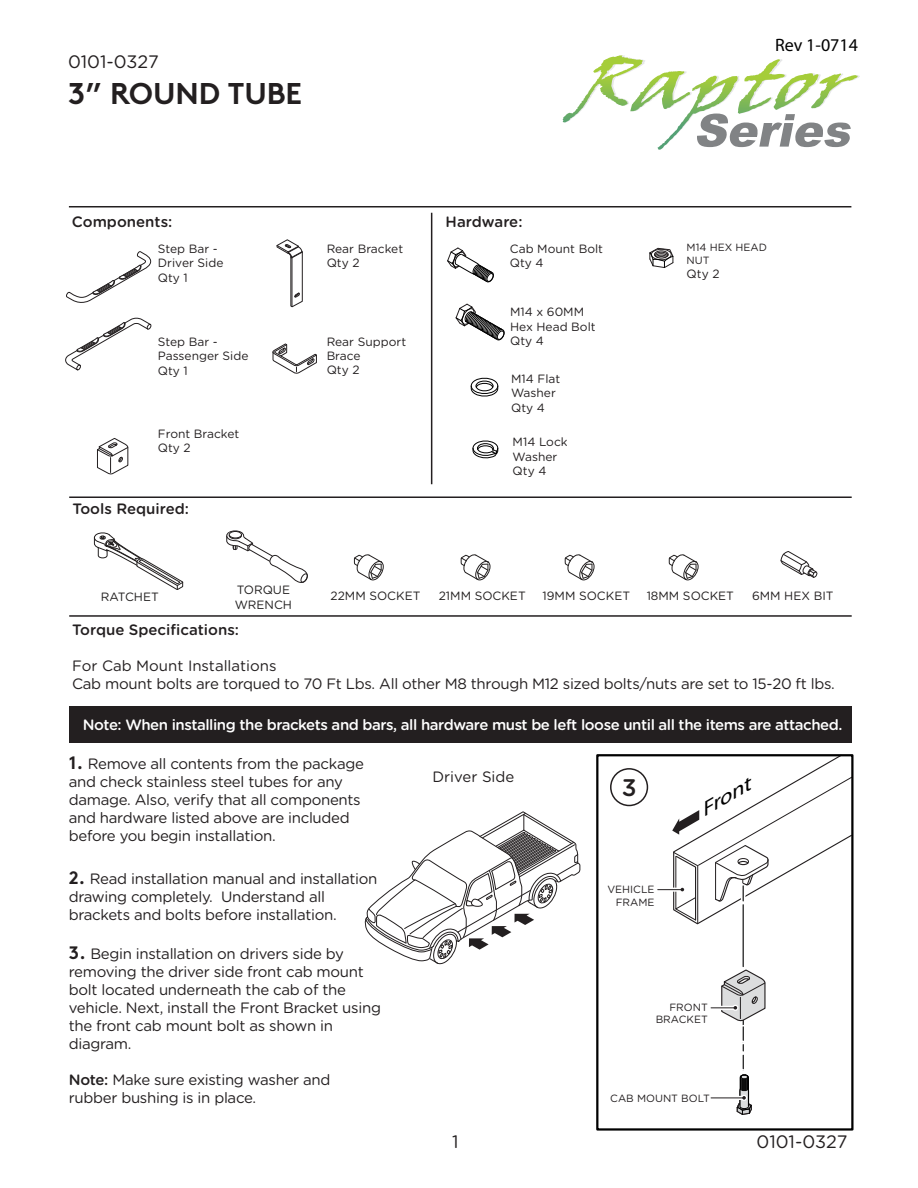
<style>
.page{position:relative;width:918px;height:1188px;background:#fff}
.page>*{position:absolute;margin:0;border:0;box-sizing:border-box;transform-origin:0 0}
.t1{font:700 30px "Brown";color:#231f20}
.t2{font:500 24px "Gotham Rounded";color:#231f20}
.t3{font:italic 18.9px "Myriad Pro";color:#000;scale:1.33 1}
.t4{font:18px "Gotham Rounded";letter-spacing:-.005em;color:#231f20}
.t5{font:18px "Myriad Pro";color:#000}
.t6{font:15px/18px "Gotham Rounded";letter-spacing:-.02em;color:#231f20}
.t7{font:500 15px "Gotham Rounded";letter-spacing:-.03em;color:#fff}
.t8{font:500 15px "Gotham Rounded";color:#231f20}
.t9{font:15px "Gotham Rounded";color:#231f20}
.t10{font:12px/14.4px "Gotham Rounded";color:#231f20}
.t11{font:12px "Gotham Rounded";color:#221f1f}
.t12{font:12px/14.4px "Gotham Rounded";color:#211f1f}
.t13{font:10.5px/12.6px "Gotham Rounded";color:#231f20;text-align:right}
.s1{font-family:"Brown";font-weight:700;font-size:18px}
.s2{font-weight:500}
</style>
<div class="page">
<svg style="left:66px;top:251px;width:85px;height:52px"></svg>
<svg style="left:65px;top:317px;width:87px;height:54px"></svg>
<svg style="left:447px;top:247px;width:47px;height:36px"></svg>
<svg style="left:455px;top:303px;width:50px;height:38px"></svg>
<svg style="left:563px;top:55px;width:297px;height:95px"></svg>
<div style="left:610px;top:768px;width:38px;height:38px;border:2px solid #231f20;border-radius:50%"></div>
<hr style="left:69px;top:206px;width:782px;height:1px;background:#231f20">
<svg style="left:472px;top:440px;width:27px;height:19px"></svg>
<hr style="left:431px;top:213px;width:1px;height:271px;background:#231f20">
<svg style="left:470px;top:377px;width:29px;height:20px"></svg>
<svg style="left:742px;top:953px;width:1px;height:14px"></svg>
<hr style="left:743px;top:905px;width:1px;height:62px;background:#000">
<svg style="left:657px;top:757px;width:194px;height:194px"></svg>
<div style="left:596px;top:754px;width:258px;height:377px;border:2px solid #000"></div>
<hr style="left:69px;top:496px;width:783px;height:2px;background:#231f20">
<hr style="left:69px;top:615px;width:783px;height:2px;background:#231f20">
<div style="left:69px;top:706px;width:783px;height:36px;background:#231f20"></div>
<svg style="left:710px;top:969px;width:56px;height:146px"></svg>
<svg style="left:97px;top:438px;width:32px;height:37px"></svg>
<svg style="left:364px;top:811px;width:217px;height:154px"></svg>
<svg style="left:276px;top:239px;width:27px;height:69px"></svg>
<svg style="left:272px;top:343px;width:45px;height:31px"></svg>
<svg style="left:649px;top:247px;width:25px;height:21px"></svg>
<svg style="left:460px;top:554px;width:31px;height:27px"></svg>
<svg style="left:564px;top:554px;width:31px;height:27px"></svg>
<svg style="left:669px;top:554px;width:30px;height:27px"></svg>
<svg style="left:354px;top:554px;width:30px;height:27px"></svg>
<svg style="left:94px;top:532px;width:90px;height:58px"></svg>
<svg style="left:226px;top:530px;width:82px;height:53px"></svg>
<svg style="left:780px;top:551px;width:38px;height:27px"></svg>
<p class="t4" style="left:68px;top:49px;width:92px">0101-0327</p>
<h1 class="t1" style="left:68px;top:69px;width:236px">3” ROUND TUBE</h1>
<p class="t8" style="left:72px;top:211px;width:102px">Components:</p>
<p class="t10" style="left:158px;top:241px;width:67px">Step Bar -<br>Driver Side<br>Qty 1</p>
<p class="t10" style="left:158px;top:334px;width:92px">Step Bar -<br>Passenger Side<br>Qty 1</p>
<p class="t10" style="left:158px;top:426px;width:83px">Front Bracket<br>Qty 2</p>
<p class="t8" style="left:72px;top:498px;width:118px">Tools Required:</p>
<p class="t10" style="left:327px;top:241px;width:78px">Rear Bracket<br>Qty 2</p>
<p class="t10" style="left:327px;top:334px;width:81px">Rear Support<br>Brace<br>Qty 2</p>
<p class="t8" style="left:446px;top:211px;width:78px">Hardware:</p>
<p class="t10" style="left:510px;top:241px;width:95px">Cab Mount Bolt<br>Qty 4</p>
<p class="t10" style="left:510px;top:304px;width:87px">M14 x 60MM<br>Hex Head Bolt<br>Qty 4</p>
<p class="t10" style="left:511px;top:371px;width:51px">M14 Flat<br>Washer<br>Qty 4</p>
<p class="t10" style="left:513px;top:434px;width:57px">M14 Lock<br>Washer<br>Qty 4</p>
<p class="t5" style="left:775px;top:34px;width:84px">Rev 1-0714</p>
<p class="t13" style="left:687px;top:241px;width:82px;text-align:left">M14 HEX HEAD<br>NUT</p>
<p class="t10" style="left:687px;top:266px;width:34px">Qty 2</p>
<p class="t12" style="left:235px;top:582px;width:59px">TORQUE<br>WRENCH</p>
<p class="t11" style="left:331px;top:588px;width:91px">22MM SOCKET</p>
<p class="t11" style="left:543px;top:588px;width:89px">19MM SOCKET</p>
<p class="t11" style="left:647px;top:588px;width:89px">18MM SOCKET</p>
<p class="t10" style="left:752px;top:588px;width:83px">6MM HEX BIT</p>
<p class="t12" style="left:101px;top:589px;width:60px">RATCHET</p>
<p class="t11" style="left:439px;top:588px;width:89px">21MM SOCKET</p>
<p class="t8" style="left:72px;top:619px;width:168px">Torque Specifications:</p>
<p class="t6" style="left:72px;top:656px;width:764px">For Cab Mount Installations<br>Cab mount bolts are torqued to 70 Ft Lbs. All other M8 through M12 sized bolts/nuts are set to 15-20 ft lbs.</p>
<p class="t7" style="left:83px;top:714px;width:761px">Note: When installing the brackets and bars, all hardware must be left loose until all the items are attached.</p>
<p class="t6" style="left:69px;top:754px;width:297px"><span class="s1">1.</span> Remove all contents from the package and check stainless steel tubes for any damage. Also, verify that all components and hardware listed above are included before you begin installation.</p>
<p class="t6" style="left:69px;top:869px;width:310px"><span class="s1">2.</span> Read installation manual and installation drawing completely. Understand all brackets and bolts before installation.</p>
<p class="t6" style="left:69px;top:944px;width:314px"><span class="s1">3.</span> Begin installation on drivers side by removing the driver side front cab mount bolt located underneath the cab of the vehicle. Next, install the Front Bracket using the front cab mount bolt as shown in diagram.</p>
<p class="t6" style="left:69px;top:1070px;width:263px"><span class="s2">Note:</span> Make sure existing washer and rubber bushing is in place.</p>
<p class="t9" style="left:432px;top:767px;width:83px">Driver Side</p>
<p class="t4" style="left:452px;top:1130px;width:8px">1</p>
<h2 class="t2" style="left:622px;top:770px;width:16px">3</h2>
<p class="t13" style="left:607px;top:883px;width:49px">VEHICLE<br>FRAME</p>
<p class="t3" style="left:695px;top:802px;width:43px;rotate:-30deg">Front</p>
<p class="t13" style="left:656px;top:1000px;width:54px">FRONT<br>BRACKET</p>
<p class="t13" style="left:610px;top:1092px;width:101px">CAB MOUNT BOLT</p>
<p class="t4" style="left:757px;top:1130px;width:92px">0101-0327</p>
</div>
